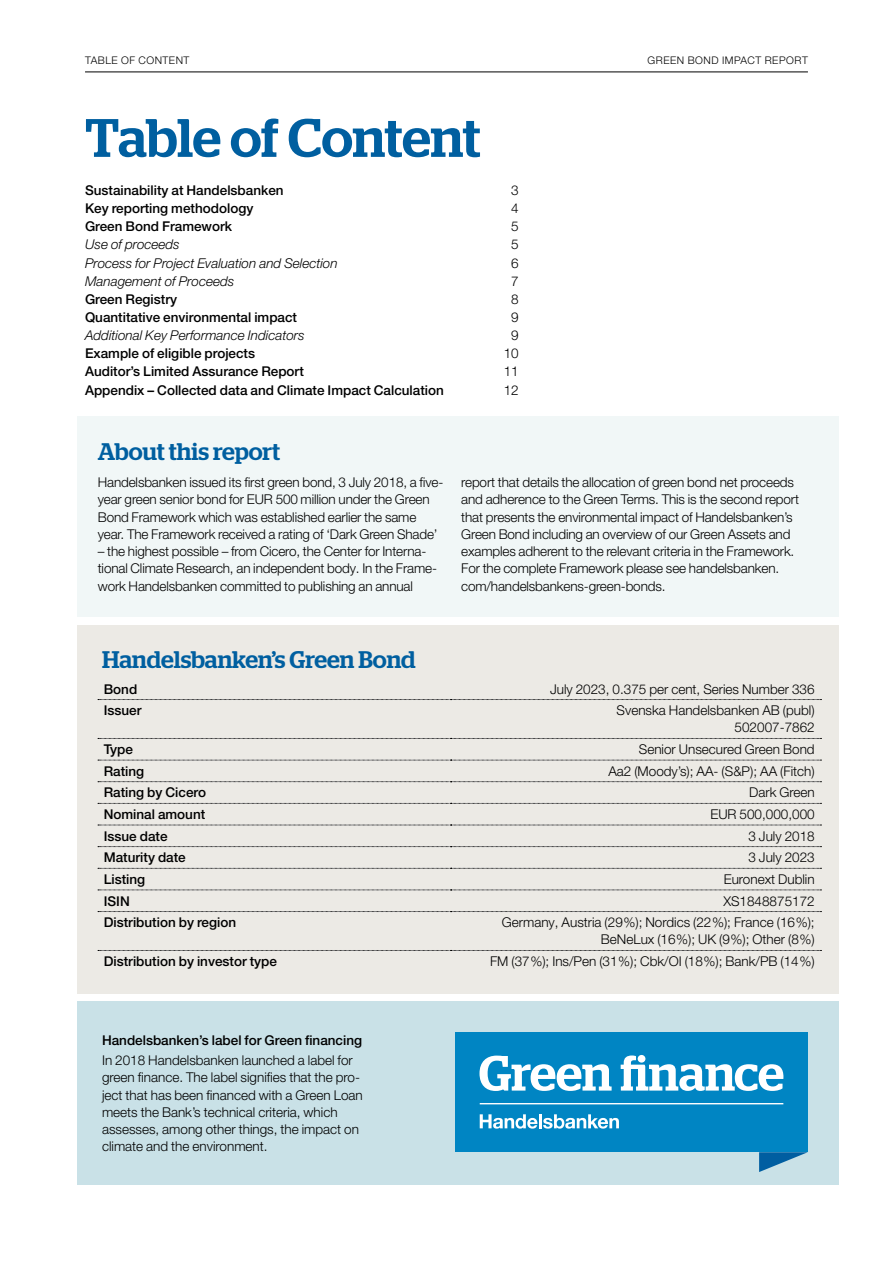
<style>
.page{position:relative;width:893px;height:1263px;background:#fff}
.page>*{position:absolute;margin:0;border:0;box-sizing:border-box;transform-origin:0 0}
.t1{font:500 54px "Stag";letter-spacing:-.005em;color:#005fa0}
.t2{font:500 24px "Stag";color:#005fa0}
.t3{font:300 13.5px/17.2px "Helvetica Neue LT Pro";letter-spacing:-.01em;color:#000}
.t4{font:500 13.5px "Helvetica Neue LT Pro";color:#000}
.t5{font:italic 300 13.5px "Helvetica Neue LT Pro";color:#000}
.t6{font:300 10.5px "Helvetica Neue LT Pro";letter-spacing:.05em;color:#000}
</style>
<div class="page">
<div style="left:77px;top:1001px;width:762px;height:184px;background:#c9e1e7"></div>
<div style="left:77px;top:625px;width:762px;height:369px;background:#eceae5"></div>
<div style="left:77px;top:416px;width:762px;height:201px;background:#f1f7f7"></div>
<hr style="left:85px;top:72px;width:723px;height:1px;background:#000">
<div style="left:455px;top:1032px;width:353px;height:120px;background:#0085c3"></div>
<hr style="left:480px;top:1103px;width:303px;height:1px;background:#fff">
<svg style="left:479px;top:1055px;width:304px;height:36px"></svg>
<svg style="left:759px;top:1152px;width:49px;height:20px"></svg>
<hr style="left:539px;top:1114px;width:3px;height:14px;background:#fff">
<svg style="left:480px;top:1114px;width:57px;height:14px"></svg>
<svg style="left:543px;top:1114px;width:76px;height:14px"></svg>
<svg style="left:98px;top:699px;width:723px;height:1px"></svg>
<svg style="left:98px;top:738px;width:723px;height:1px"></svg>
<svg style="left:98px;top:760px;width:723px;height:1px"></svg>
<svg style="left:98px;top:781px;width:723px;height:1px"></svg>
<svg style="left:98px;top:803px;width:723px;height:1px"></svg>
<svg style="left:98px;top:825px;width:723px;height:1px"></svg>
<svg style="left:98px;top:846px;width:723px;height:1px"></svg>
<svg style="left:98px;top:868px;width:723px;height:1px"></svg>
<svg style="left:98px;top:890px;width:723px;height:1px"></svg>
<svg style="left:98px;top:911px;width:723px;height:1px"></svg>
<svg style="left:98px;top:950px;width:723px;height:1px"></svg>
<p class="t6" style="left:85px;top:54px;width:106px">TABLE OF CONTENT</p>
<h1 class="t1" style="left:85px;top:106px;width:397px">Table of Content</h1>
<p class="t4" style="left:85px;top:182px;width:200px">Sustainability at Handelsbanken</p>
<p class="t3" style="left:511px;top:181px;width:9px">3</p>
<p class="t4" style="left:85px;top:200px;width:170px">Key reporting methodology</p>
<p class="t3" style="left:511px;top:199px;width:9px">4</p>
<p class="t4" style="left:85px;top:218px;width:149px">Green Bond Framework</p>
<p class="t3" style="left:511px;top:218px;width:9px">5</p>
<p class="t5" style="left:85px;top:236px;width:96px">Use of proceeds</p>
<p class="t3" style="left:511px;top:236px;width:9px">5</p>
<p class="t5" style="left:85px;top:255px;width:254px">Process for Project Evaluation and Selection</p>
<p class="t3" style="left:511px;top:254px;width:9px">6</p>
<p class="t5" style="left:85px;top:273px;width:151px">Management of Proceeds</p>
<p class="t3" style="left:511px;top:272px;width:9px">7</p>
<p class="t4" style="left:85px;top:291px;width:94px">Green Registry</p>
<p class="t3" style="left:511px;top:290px;width:9px">8</p>
<p class="t4" style="left:85px;top:309px;width:214px">Quantitative environmental impact</p>
<p class="t3" style="left:511px;top:308px;width:9px">9</p>
<p class="t5" style="left:85px;top:327px;width:221px">Additional Key Performance Indicators</p>
<p class="t3" style="left:511px;top:326px;width:9px">9</p>
<p class="t4" style="left:85px;top:345px;width:172px">Example of eligible projects</p>
<p class="t3" style="left:504px;top:345px;width:17px">10</p>
<p class="t4" style="left:85px;top:363px;width:220px">Auditor’s Limited Assurance Report</p>
<p class="t3" style="left:504px;top:363px;width:17px">11</p>
<p class="t4" style="left:85px;top:382px;width:360px">Appendix – Collected data and Climate Impact Calculation</p>
<p class="t3" style="left:504px;top:381px;width:17px">12</p>
<h2 class="t2" style="left:98px;top:437px;width:184px">About this report</h2>
<p class="t6" style="left:648px;top:54px;width:162px">GREEN BOND IMPACT REPORT</p>
<p class="t3" style="left:98px;top:473px;width:347px">Handelsbanken issued its first green bond, 3 July 2018, a five&shy;year green senior bond for EUR 500 million under the Green Bond Framework which was established earlier the same year. The Framework received a rating of ‘Dark Green Shade’</p>
<p class="t3" style="left:98px;top:542px;width:341px">– the highest possible – from Cicero, the Center for Interna&shy;tional Climate Research, an independent body. In the Frame&shy;work Handelsbanken committed to publishing an annual</p>
<p class="t3" style="left:461px;top:473px;width:339px">report that details the allocation of green bond net proceeds and adherence to the Green Terms. This is the second report that presents the environmental impact of Handelsbanken’s Green Bond including an overview of our Green Assets and examples adherent to the relevant criteria in the Framework.<br>For the complete Framework please see handelsbanken. com/handelsbankens-green-bonds.</p>
<h2 class="t2" style="left:102px;top:645px;width:315px">Handelsbanken’s Green Bond</h2>
<p class="t4" style="left:104px;top:681px;width:35px">Bond</p>
<p class="t3" style="left:550px;top:680px;width:266px">July 2023, 0.375 per cent, Series Number 336</p>
<p class="t4" style="left:104px;top:702px;width:39px">Issuer</p>
<p class="t3" style="left:617px;top:701px;width:200px;text-align:right">Svenska Handelsbanken AB (publ)<br>502007-7862</p>
<p class="t4" style="left:104px;top:741px;width:31px">Type</p>
<p class="t3" style="left:639px;top:740px;width:177px">Senior Unsecured Green Bond</p>
<p class="t4" style="left:104px;top:763px;width:42px">Rating</p>
<p class="t3" style="left:608px;top:762px;width:208px">Aa2 (Moody’s); AA- (S&amp;P); AA (Fitch)</p>
<p class="t4" style="left:104px;top:784px;width:104px">Rating by Cicero</p>
<p class="t3" style="left:749px;top:784px;width:67px">Dark Green</p>
<p class="t4" style="left:104px;top:806px;width:103px">Nominal amount</p>
<p class="t3" style="left:710px;top:805px;width:106px">EUR 500,000,000</p>
<p class="t4" style="left:104px;top:828px;width:65px">Issue date</p>
<p class="t3" style="left:748px;top:827px;width:68px">3 July 2018</p>
<p class="t4" style="left:104px;top:849px;width:84px">Maturity date</p>
<p class="t3" style="left:748px;top:848px;width:68px">3 July 2023</p>
<p class="t4" style="left:104px;top:871px;width:43px">Listing</p>
<p class="t3" style="left:724px;top:870px;width:93px">Euronext Dublin</p>
<p class="t4" style="left:104px;top:893px;width:28px">ISIN</p>
<p class="t3" style="left:723px;top:892px;width:93px">XS1848875172</p>
<p class="t4" style="left:104px;top:914px;width:134px">Distribution by region</p>
<p class="t3" style="left:502px;top:913px;width:314px;text-align:right">Germany, Austria (29%); Nordics (22%); France (16%);<br>BeNeLux (16%); UK (9%); Other (8%)</p>
<p class="t4" style="left:104px;top:953px;width:175px">Distribution by investor type</p>
<p class="t3" style="left:490px;top:952px;width:326px">FM (37%); Ins/Pen (31%); Cbk/OI (18%); Bank/PB (14%)</p>
<p class="t4" style="left:102px;top:1032px;width:262px">Handelsbanken’s label for Green financing</p>
<p class="t3" style="left:102px;top:1051px;width:262px">In 2018 Handelsbanken launched a label for green finance. The label signifies that the pro&shy;ject that has been financed with a Green Loan meets the Bank’s technical criteria, which assesses, among other things, the impact on climate and the environment.</p>
</div>
